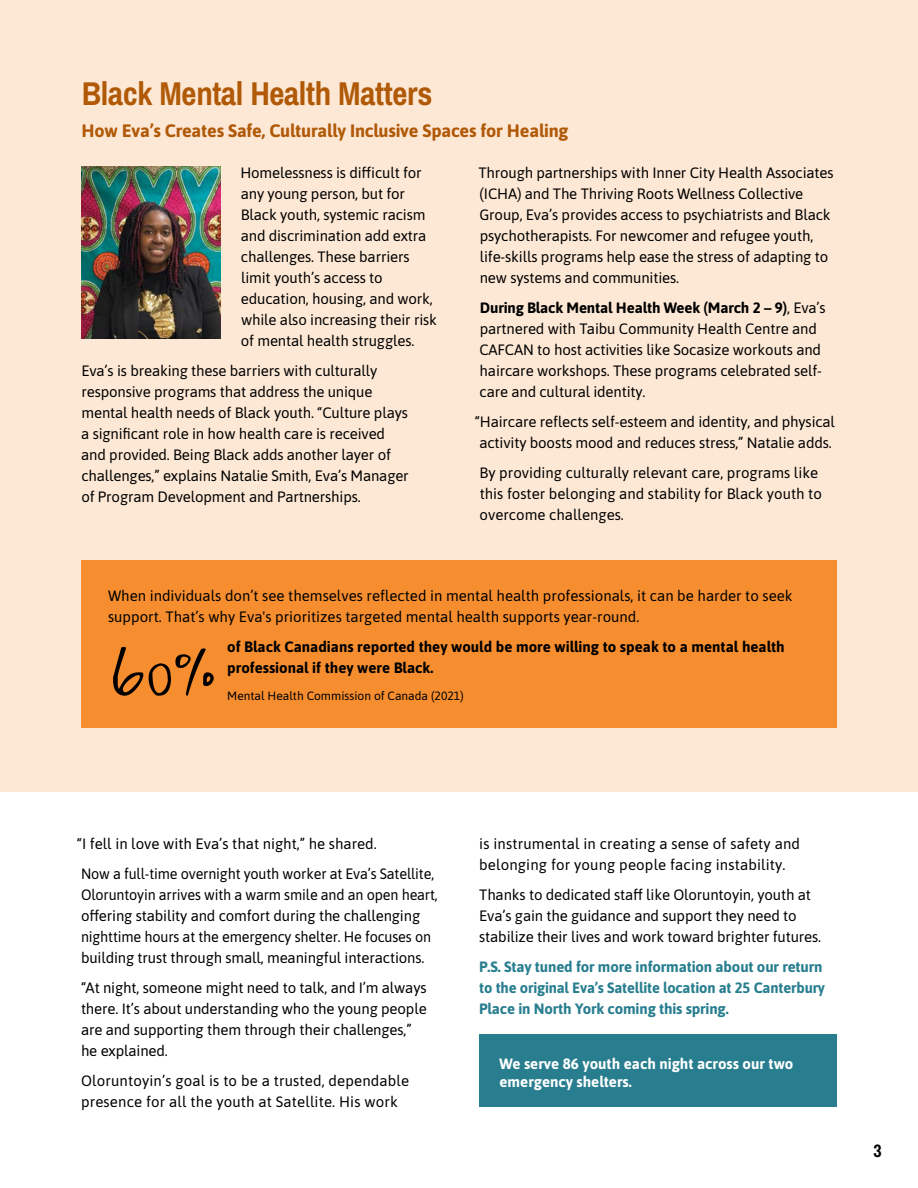
<style>
.page{position:relative;width:918px;height:1188px;background:#fff}
.page>*{position:absolute;margin:0;border:0;box-sizing:border-box;transform-origin:0 0}
.H2_-_Article_Heading{font:700 33px "Archivo Narrow";letter-spacing:-.01em;color:#b05907}
.P_-_Deck{font:700 18px "Asap";letter-spacing:-.01em;color:#b05907}
.t1{font:700 18px "Archivo Narrow";color:#000}
.P_-_Body{font:15px/21px "Asap";letter-spacing:-.01em;color:#000}
.P_-_Body-2{font:15px/21px "Asap";letter-spacing:-.01em;color:#000;scale:.96 1}
.P_-_Body-3{font:15px/21px "Asap";letter-spacing:.01em;color:#000}
.P_-_Body-4{font:700 15px/21px "Asap";letter-spacing:-.01em;color:#287e8f}
.P_-_Body-5{font:700 15px/21px "Asap";color:#000}
.P_-_Body-6{font:700 15px/18px "Asap";color:#fff}
.P_-_Body-7{font:12px "Asap";color:#000}
.s1{font-weight:700}
</style>
<div class="page">
<div style="left:0;top:0;width:918px;height:792px;background:#fde8d5"></div>
<img style="left:81px;top:167px;width:139px;height:172px">
<div style="left:81px;top:560px;width:756px;height:167px;background:#f68d2e"></div>
<svg style="left:113px;top:647px;width:101px;height:49px"></svg>
<div style="left:479px;top:1034px;width:358px;height:73px;background:#287e8f"></div>
<h1 class="H2_-_Article_Heading" style="left:82px;top:70px;width:352px">Black Mental Health Matters</h1>
<p class="P_-_Deck" style="left:81px;top:118px;width:489px">How Eva’s Creates Safe, Culturally Inclusive Spaces for Healing</p>
<p class="P_-_Body" style="left:240px;top:162px;width:198px">Homelessness is difficult for any young person, but for<br>Black youth, systemic racism and discrimination add extra challenges. These barriers limit youth’s access to education, housing, and work, while also increasing their risk of mental health struggles.</p>
<p class="P_-_Body" style="left:81px;top:360px;width:329px">Eva’s is breaking these barriers with culturally responsive programs that address the unique mental health needs of Black youth. “Culture plays a significant role in how health care is received and provided. Being Black adds another layer of challenges,” explains Natalie Smith, Eva’s Manager of Program Development and Partnerships.</p>
<p class="P_-_Body" style="left:478px;top:162px;width:357px">Through partnerships with Inner City Health Associates (ICHA) and The Thriving Roots Wellness Collective Group, Eva’s provides access to psychiatrists and Black psychotherapists. For newcomer and refugee youth, life-skills programs help ease the stress of adapting to new systems and communities.</p>
<p class="P_-_Body" style="left:479px;top:297px;width:348px"><span class="s1">During Black Mental Health Week (March 2 – 9)</span>, Eva’s partnered with Taibu Community Health Centre and CAFCAN to host activities like Socasize workouts and haircare workshops. These programs celebrated self&shy;care and cultural identity.</p>
<p class="P_-_Body" style="left:475px;top:411px;width:362px;text-align:center">“Haircare reflects self-esteem and identity, and physical activity boosts mood and reduces stress,” Natalie adds.</p>
<p class="P_-_Body" style="left:480px;top:462px;width:344px">By providing culturally relevant care, programs like this foster belonging and stability for Black youth to overcome challenges.</p>
<p class="P_-_Body" style="left:108px;top:584px;width:686px">When individuals don’t see themselves reflected in mental health professionals, it can be harder to seek support. That’s why Eva's prioritizes targeted mental health supports year-round.</p>
<p class="P_-_Body-5" style="left:227px;top:635px;width:559px">of Black Canadians reported they would be more willing to speak to a mental health professional if they were Black.</p>
<p class="P_-_Body-7" style="left:227px;top:688px;width:238px">Mental Health Commission of Canada (2021)</p>
<p class="P_-_Body" style="left:77px;top:832px;width:301px">“I fell in love with Eva’s that night,” he shared.</p>
<p class="P_-_Body-2" style="left:81px;top:862px;width:373px">Now a full-time overnight youth worker at Eva’s Satellite, Oloruntoyin arrives with a warm smile and an open heart, offering stability and comfort during the challenging nighttime hours at the emergency shelter. He focuses on building trust through small, meaningful interactions.</p>
<p class="P_-_Body" style="left:81px;top:976px;width:347px">“At night, someone might need to talk, and I’m always there. It’s about understanding who the young people are and supporting them through their challenges,” he explained.</p>
<p class="P_-_Body-3" style="left:81px;top:1069px;width:330px">Oloruntoyin’s goal is to be a trusted, dependable presence for all the youth at Satellite. His work</p>
<p class="P_-_Body-3" style="left:479px;top:832px;width:322px">is instrumental in creating a sense of safety and belonging for young people facing instability.</p>
<p class="P_-_Body" style="left:479px;top:883px;width:343px">Thanks to dedicated staff like Oloruntoyin, youth at<br>Eva’s gain the guidance and support they need to stabilize their lives and work toward brighter futures.</p>
<p class="P_-_Body-4" style="left:479px;top:955px;width:347px">P.S. Stay tuned for more information about our return to the original Eva’s Satellite location at 25 Canterbury<br>Place in North York coming this spring.</p>
<p class="P_-_Body-6" style="left:500px;top:1054px;width:295px">We serve 86 youth each night across our two emergency shelters.</p>
<p class="t1" style="left:873px;top:1138px;width:10px">3</p>
</div>
